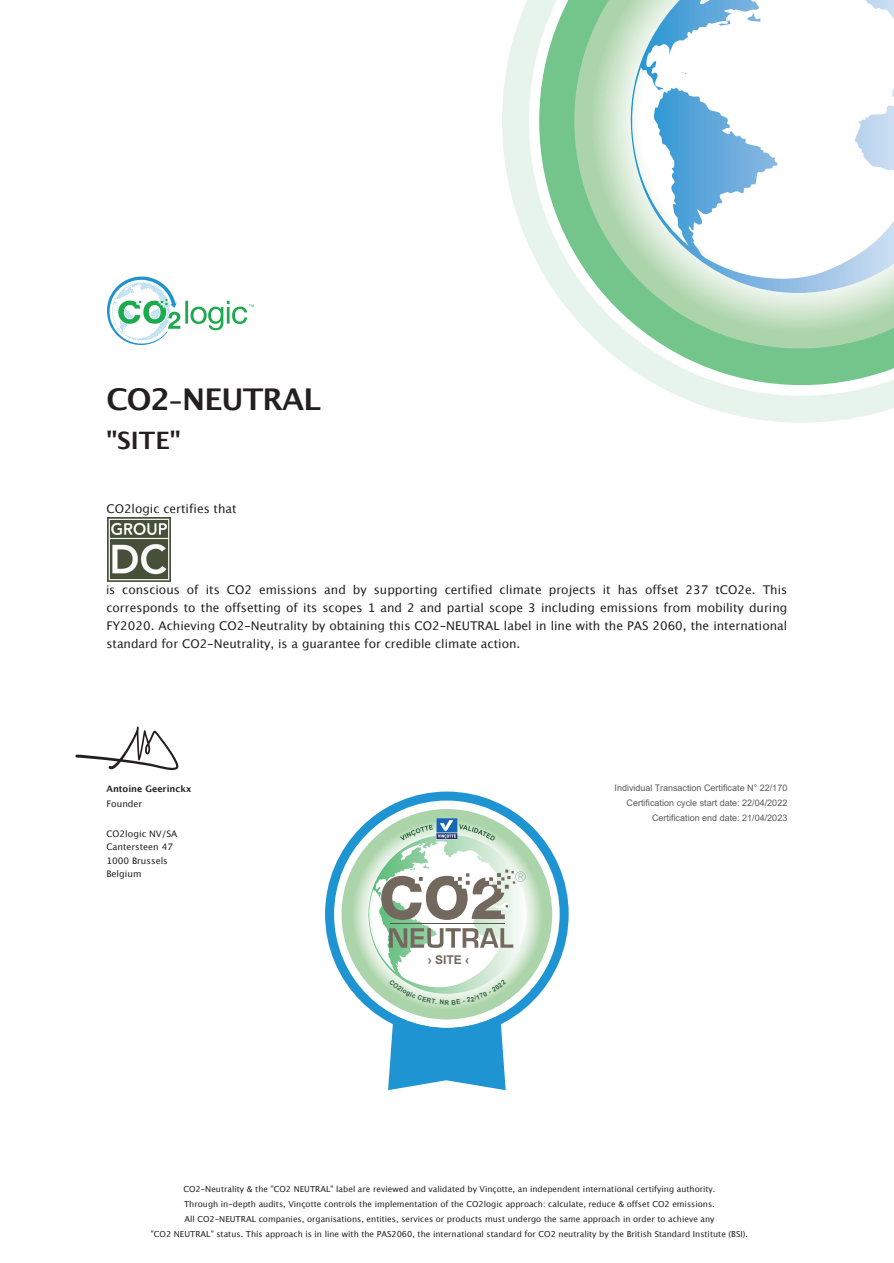
<style>
.page{position:relative;width:894px;height:1263px;background:#fff}
.page>*{position:absolute;margin:0;border:0;box-sizing:border-box;transform-origin:0 0}
.t1{font:700 30px "Lucida Grande";letter-spacing:-.03em;color:#231f20}
.t2{font:700 24px "Lucida Grande";color:#231f20}
.t3{font:12px/18px "Lucida Grande";color:#231f20;text-align:justify}
.t4{font:700 12px "Arial";color:#72685e}
.t5{font:9px/15px "Arial";color:rgb(35 31 32/.75);text-align:right}
.t6{font:9px/13.5px "Lucida Grande";color:#231f20}
.t7{font:700 9px "Lucida Grande";color:#231f20}
.t8{font:8.25px/15px "Lucida Grande";color:#231f20;text-align:center}
.t9{font:700 6.45px "Arial";color:#33653d}
.s1{font-size:24px}
.s2{font-family:"Arial"}
</style>
<div class="page">
<svg style="left:325px;top:791px;width:243px;height:185px"></svg>
<svg style="left:502px;top:0;width:391px;height:423px"></svg>
<svg style="left:539px;top:0;width:354px;height:385px"></svg>
<svg style="left:574px;top:0;width:319px;height:348px"></svg>
<svg style="left:627px;top:0;width:266px;height:293px"></svg>
<img style="left:107px;top:518px;width:64px;height:64px">
<svg style="left:75px;top:726px;width:103px;height:44px"></svg>
<svg style="left:107px;top:277px;width:147px;height:68px"></svg>
<svg style="left:341px;top:809px;width:211px;height:281px"></svg>
<h1 class="t1" style="left:106px;top:388px;width:216px">CO2<span class="s1">-</span>NEUTRAL</h1>
<h2 class="t2" style="left:106px;top:431px;width:76px">"SITE"</h2>
<h3 class="t3" style="left:106px;top:501px;width:132px">CO2logic certifies that</h3>
<p class="t3" style="left:106px;top:582px;width:682px"><span class="s2">i</span>s conscious of its CO2 emissions and by supporting certified climate projects it has offset 237 tCO2e. This corresponds to the offsetting of its scopes 1 and 2 and partial scope 3 including emissions from mobility during FY2020. Achieving CO2-Neutrality by obtaining this CO2-NEUTRAL label in line with the PAS 2060, the international standard for CO2-Neutrality, is a guarantee for credible climate action.</p>
<p class="t7" style="left:106px;top:785px;width:86px">Antoine Geerinckx</p>
<p class="t6" style="left:106px;top:797px;width:37px">Founder</p>
<p class="t6" style="left:106px;top:827px;width:73px">CO2logic NV/SA<br>Cantersteen 47<br>1000 Brussels<br>Belgium</p>
<h3 class="t4" style="left:427px;top:955px;width:43px">› SITE ‹</h3>
<p class="t9" style="left:444px;top:1000px;width:6px">R</p>
<p class="t5" style="left:614px;top:781px;width:174px">Individual Transaction Certificate N° 22/170<br>Certification cycle start date: 22/04/2022<br>Certification end date: 21/04/2023</p>
<p class="t8" style="left:151px;top:1182px;width:598px">CO2-Neutrality &amp; the "CO2 NEUTRAL" label are reviewed and validated by Vinçotte, an independent international certifying authority.<br>Through in-depth audits, Vinçotte controls the implementation of the CO2logic approach: calculate, reduce &amp; offset CO2 emissions.<br>All CO2-NEUTRAL companies, organisations, entities, services or products must undergo the same approach in order to achieve any<br>"CO2 NEUTRAL" status. This approach is in line with the PAS2060, the international standard for CO2 neutrality by the British Standard Institute (BSI).</p>
</div>
